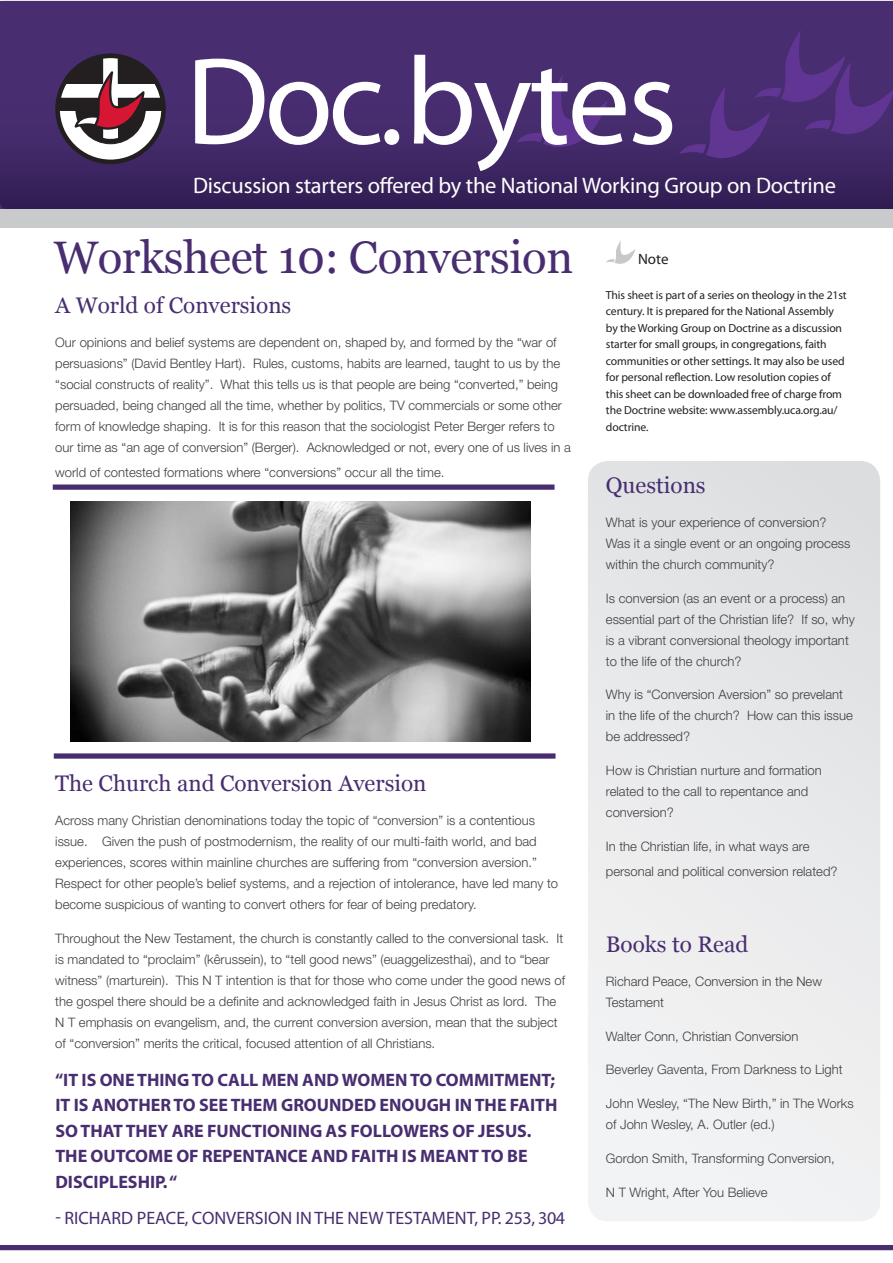
<style>
.page{position:relative;width:893px;height:1263px;background:#fff}
.page>*{position:absolute;margin:0;border:0;box-sizing:border-box;transform-origin:0 0}
.t1{font:125.1px "Myriad Pro";letter-spacing:-.025em;color:#fff}
.t2{font:45.45px "Georgia";letter-spacing:-.01em;color:#482e70}
.Heading_2{font:22.5px "Georgia";color:#482e70}
.t3{font:22.5px "Myriad Pro";letter-spacing:-.01em;color:#fff}
.Quotes__CAP{font:700 18px/25.5px "Myriad Pro";color:#482e70}
.Quotes__CAP-2{font:18px "Myriad Pro";color:#482e70}
.Heading__Note{font:15px "Myriad Pro";color:#231f20}
.Intro_Para__12pt_Bol{font:300 13.05px/21px "Helvetica Neue LT Std";color:#3e3e3f}
.Note_body{font:11.7px/16.5px "Myriad Pro";letter-spacing:-.01em;color:#231f20}
</style>
<div class="page">
<svg style="left:588px;top:461px;width:292px;height:760px"></svg>
<div style="left:0;top:1245px;width:893px;height:5px;background:#482e70"></div>
<div style="left:54px;top:753px;width:502px;height:6px;background:#482e70"></div>
<div style="left:53px;top:484px;width:502px;height:6px;background:#482e70"></div>
<img style="left:70px;top:501px;width:461px;height:241px">
<svg style="left:0;top:1px;width:893px;height:208px;background:#422968"></svg>
<svg style="left:679px;top:30px;width:214px;height:128px;background:#4c2e75"></svg>
<svg style="left:517px;top:75px;width:90px;height:72px;background:#4e2f79"></svg>
<div style="left:0;top:209px;width:893px;height:19px;background:#c9cacc"></div>
<svg style="left:55px;top:54px;width:111px;height:110px"></svg>
<svg style="left:606px;top:240px;width:30px;height:24px"></svg>
<p class="t1" style="left:186px;top:24px;width:493px">Doc. bytes</p>
<p class="t3" style="left:193px;top:172px;width:644px">Discussion starters offered by the National Working Group on Doctrine</p>
<p class="t2" style="left:54px;top:229px;width:521px">Worksheet 10: Conversion</p>
<p class="Heading_2" style="left:55px;top:291px;width:238px">A World of Conversions</p>
<p class="Intro_Para__12pt_Bol" style="left:55px;top:331px;width:517px">Our opinions and belief systems are dependent on, shaped by, and formed by the “war of persuasions” (David Bentley Hart). Rules, customs, habits are learned, taught to us by the “social constructs of reality”. What this tells us is that people are being “converted,” being persuaded, being changed all the time, whether by politics, TV commercials or some other form of knowledge shaping. It is for this reason that the sociologist Peter Berger refers to our time as “an age of conversion” (Berger). Acknowledged or not, every one of us lives in a</p>
<p class="Intro_Para__12pt_Bol" style="left:55px;top:462px;width:391px">world of contested formations where “conversions” occur all the time.</p>
<p class="Heading_2" style="left:55px;top:770px;width:373px">The Church and Conversion Aversion</p>
<p class="Intro_Para__12pt_Bol" style="left:55px;top:809px;width:504px">Across many Christian denominations today the topic of “conversion” is a contentious issue. Given the push of postmodernism, the reality of our multi-faith world, and bad experiences, scores within mainline churches are suffering from “conversion aversion.” Respect for other people’s belief systems, and a rejection of intolerance, have led many to become suspicious of wanting to convert others for fear of being predatory.</p>
<p class="Intro_Para__12pt_Bol" style="left:55px;top:927px;width:511px">Throughout the New Testament, the church is constantly called to the conversional task. It is mandated to “proclaim” (kêrussein), to “tell good news” (euaggelizesthai), and to “bear witness” (marturein). This N T intention is that for those who come under the good news of the gospel there should be a definite and acknowledged faith in Jesus Christ as lord. The N T emphasis on evangelism, and, the current conversion aversion, mean that the subject of “conversion” merits the critical, focused attention of all Christians.</p>
<p class="Quotes__CAP" style="left:55px;top:1066px;width:504px">“IT IS ONE THING TO CALL MEN AND WOMEN TO COMMITMENT; IT IS ANOTHER TO SEE THEM GROUNDED ENOUGH IN THE FAITH SO THAT THEY ARE FUNCTIONING AS FOLLOWERS OF JESUS.<br>THE OUTCOME OF REPENTANCE AND FAITH IS MEANT TO BE DISCIPLESHIP. “</p>
<p class="Quotes__CAP-2" style="left:55px;top:1207px;width:511px">- RICHARD PEACE, CONVERSION IN THE NEW TESTAMENT, PP. 253, 304</p>
<p class="Heading__Note" style="left:638px;top:250px;width:32px">Note</p>
<p class="Note_body" style="left:606px;top:286px;width:242px">This sheet is part of a series on theology in the 21st century. It is prepared for the National Assembly by the Working Group on Doctrine as a discussion starter for small groups, in congregations, faith communities or other settings. It may also be used for personal reflection. Low resolution copies of this sheet can be downloaded free of charge from the Doctrine website: www.assembly.uca.org.au/ doctrine.</p>
<p class="Heading_2" style="left:606px;top:472px;width:101px">Questions</p>
<p class="Intro_Para__12pt_Bol" style="left:606px;top:511px;width:246px">What is your experience of conversion?<br>Was it a single event or an ongoing process within the church community?</p>
<p class="Intro_Para__12pt_Bol" style="left:606px;top:587px;width:250px">Is conversion (as an event or a process) an essential part of the Christian life? If so, why is a vibrant conversional theology important to the life of the church?</p>
<p class="Intro_Para__12pt_Bol" style="left:606px;top:684px;width:249px">Why is “Conversion Aversion” so prevelant in the life of the church? How can this issue be addressed?</p>
<p class="Intro_Para__12pt_Bol" style="left:606px;top:760px;width:217px">How is Christian nurture and formation related to the call to repentance and conversion?</p>
<p class="Intro_Para__12pt_Bol" style="left:606px;top:833px;width:233px;line-height:25.5px">In the Christian life, in what ways are personal and political conversion related?</p>
<p class="Heading_2" style="left:606px;top:931px;width:144px">Books to Read</p>
<p class="Intro_Para__12pt_Bol" style="left:606px;top:970px;width:218px">Richard Peace, Conversion in the New<br>Testament</p>
<p class="Intro_Para__12pt_Bol" style="left:606px;top:1025px;width:194px">Walter Conn, Christian Conversion</p>
<p class="Intro_Para__12pt_Bol" style="left:606px;top:1059px;width:238px">Beverley Gaventa, From Darkness to Light</p>
<p class="Intro_Para__12pt_Bol" style="left:606px;top:1092px;width:249px">John Wesley, “The New Birth,” in The Works of John Wesley, A. Outler (ed.)</p>
<p class="Intro_Para__12pt_Bol" style="left:606px;top:1147px;width:230px">Gordon Smith, Transforming Conversion,</p>
<p class="Intro_Para__12pt_Bol" style="left:606px;top:1181px;width:163px">N T Wright, After You Believe</p>
</div>
